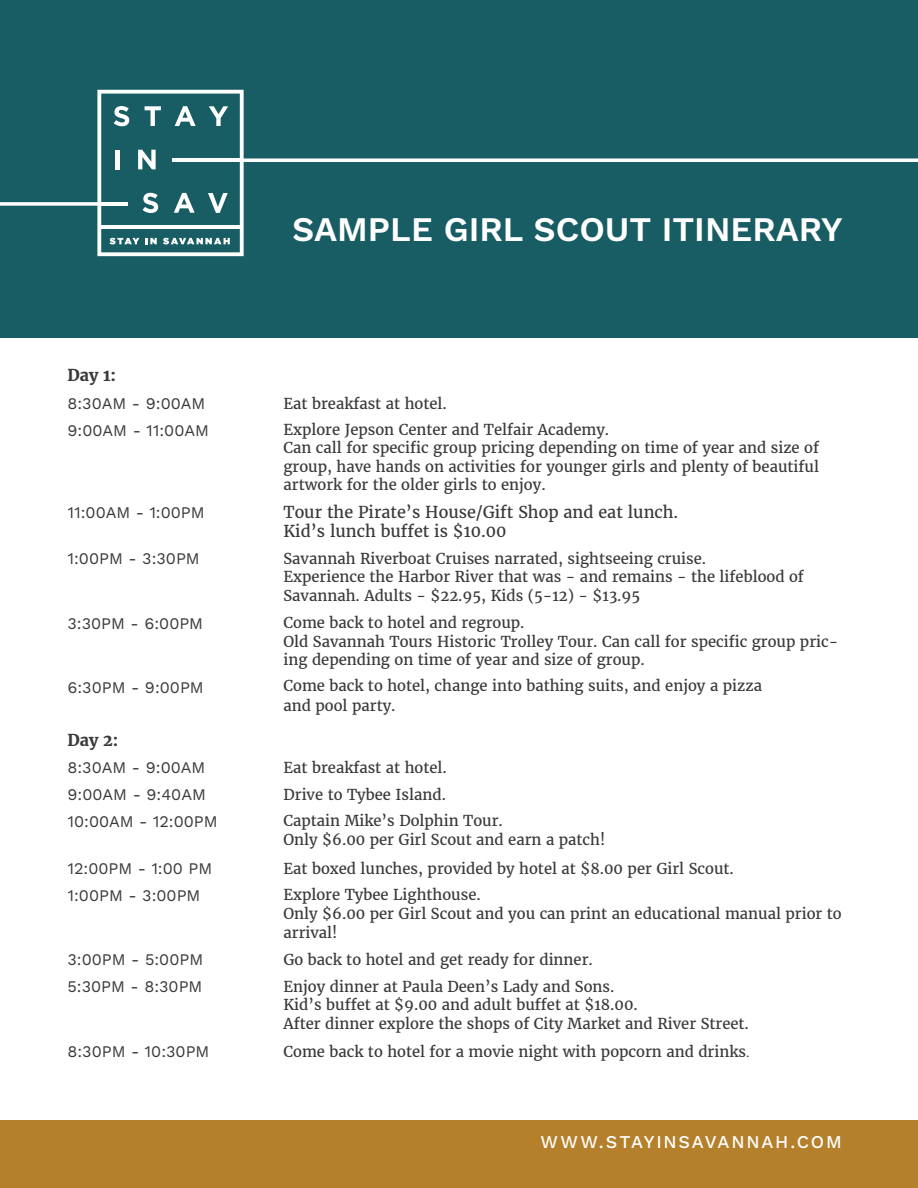
<style>
.page{position:relative;width:918px;height:1188px;background:#fff}
.page>*{position:absolute;margin:0;border:0;box-sizing:border-box;transform-origin:0 0}
.t1{font:600 34.5px "Work Sans";color:#fff}
.t2{font:500 18px "Work Sans";letter-spacing:.1em;color:#fff}
.t3{font:16.2px "Work Sans";color:#393a3c}
.t4{font:16.2px/19.5px "Merriweather";color:#393a3c}
.t5{font:700 16.2px "Merriweather";color:#393a3c}
.t6{font:14.85px/18.6px "Merriweather";color:#393a3c}
.s1{font-family:"Minion Pro"}
</style>
<div class="page">
<div style="left:0;top:0;width:918px;height:338px;background:#195d64"></div>
<svg style="left:97px;top:90px;width:147px;height:166px"></svg>
<hr style="left:99px;top:225px;width:143px;height:4px;background:#fff">
<svg style="left:0;top:202px;width:128px;height:4px"></svg>
<svg style="left:172px;top:158px;width:746px;height:4px;background:#e5eced"></svg>
<div style="left:0;top:1120px;width:918px;height:68px;background:#b5802b"></div>
<p class="t5" style="left:68px;top:366px;width:50px">Day 1:</p>
<p class="t3" style="left:68px;top:393px;width:139px">8:30AM - 9:00AM</p>
<p class="t3" style="left:68px;top:421px;width:143px">9:00AM - 11:00AM</p>
<p class="t3" style="left:68px;top:503px;width:139px">11:00AM - 1:00PM</p>
<p class="t3" style="left:68px;top:549px;width:134px">1:00PM - 3:30PM</p>
<p class="t3" style="left:68px;top:614px;width:137px">3:30PM - 6:00PM</p>
<p class="t3" style="left:68px;top:678px;width:138px">6:30PM - 9:00PM</p>
<p class="t1" style="left:292px;top:209px;width:552px">SAMPLE GIRL SCOUT ITINERARY</p>
<p class="t6" style="left:284px;top:390px;width:327px;line-height:26.5px">Eat breakfast at hotel.<br>Explore Jepson Center and Telfair Academy.</p>
<p class="t6" style="left:284px;top:439px;width:537px;text-align:justify">Can call for specific group pricing depending on time of year and size of group, have hands on activities for younger girls and plenty of beautiful artwork for the older girls to enjoy.</p>
<p class="t4" style="left:283px;top:502px;width:396px">Tour the Pirate’s House/Gift Shop and eat lunch.<br>Kid’s lunch buffet is $10.00</p>
<p class="t6" style="left:284px;top:549px;width:522px">Savannah Riverboat Cruises narrated, sightseeing cruise.<br>Experience the Harbor River that was - and remains - the lifeblood of<br>Savannah. Adults - $22.95, Kids (5-12) - $13.95</p>
<p class="t6" style="left:283px;top:613px;width:556px">Come back to hotel and regroup.<br>Old Savannah Tours Historic Trolley Tour. Can call for specific group pric&shy;ing depending on time of year and size of group.</p>
<p class="t6" style="left:283px;top:676px;width:480px;line-height:19.5px">Come back to hotel, change into bathing suits, and enjoy a pizza and pool party.</p>
<p class="t5" style="left:68px;top:730px;width:52px">Day 2:</p>
<p class="t3" style="left:68px;top:758px;width:139px">8:30AM - 9:00AM</p>
<p class="t6" style="left:284px;top:759px;width:165px">Eat breakfast at hotel.</p>
<p class="t3" style="left:68px;top:785px;width:140px">9:00AM - 9:40AM</p>
<p class="t6" style="left:284px;top:786px;width:164px">Drive to Tybee Island.</p>
<p class="t3" style="left:68px;top:812px;width:152px">10:00AM - 12:00PM</p>
<p class="t3" style="left:68px;top:859px;width:146px">12:00PM - 1:00 PM</p>
<p class="t3" style="left:68px;top:886px;width:134px">1:00PM - 3:00PM</p>
<p class="t6" style="left:283px;top:811px;width:323px;line-height:19.5px">Captain Mike’s Dolphin Tour.<br>Only $6.00 per Girl Scout and earn a patch!</p>
<p class="t6" style="left:284px;top:856px;width:452px;line-height:26.2px">Eat boxed lunches, provided by hotel at $8.00 per Girl Scout.<br>Explore Tybee Lighthouse.</p>
<p class="t6" style="left:284px;top:904px;width:560px">Only $6.00 per Girl Scout and you can print an educational manual prior to arrival!</p>
<p class="t6" style="left:284px;top:947px;width:332px;line-height:26.2px">Go back to hotel and get ready for dinner.<br>Enjoy dinner at Paula Deen’s Lady and Sons.</p>
<p class="t6" style="left:283px;top:996px;width:467px">Kid’s buffet at $9.00 and adult buffet at $18.00.<br>After dinner explore the shops of City Market and River Street.</p>
<p class="t6" style="left:284px;top:1042px;width:467px">Come back to hotel for a movie night with popcorn and drinks<span class="s1">.</span></p>
<p class="t3" style="left:68px;top:950px;width:137px">3:00PM - 5:00PM</p>
<p class="t3" style="left:68px;top:977px;width:136px">5:30PM - 8:30PM</p>
<p class="t3" style="left:68px;top:1042px;width:143px">8:30PM - 10:30PM</p>
<p class="t2" style="left:541px;top:1131px;width:303px">WWW.STAYINSAVANNAH.COM</p>
</div>
